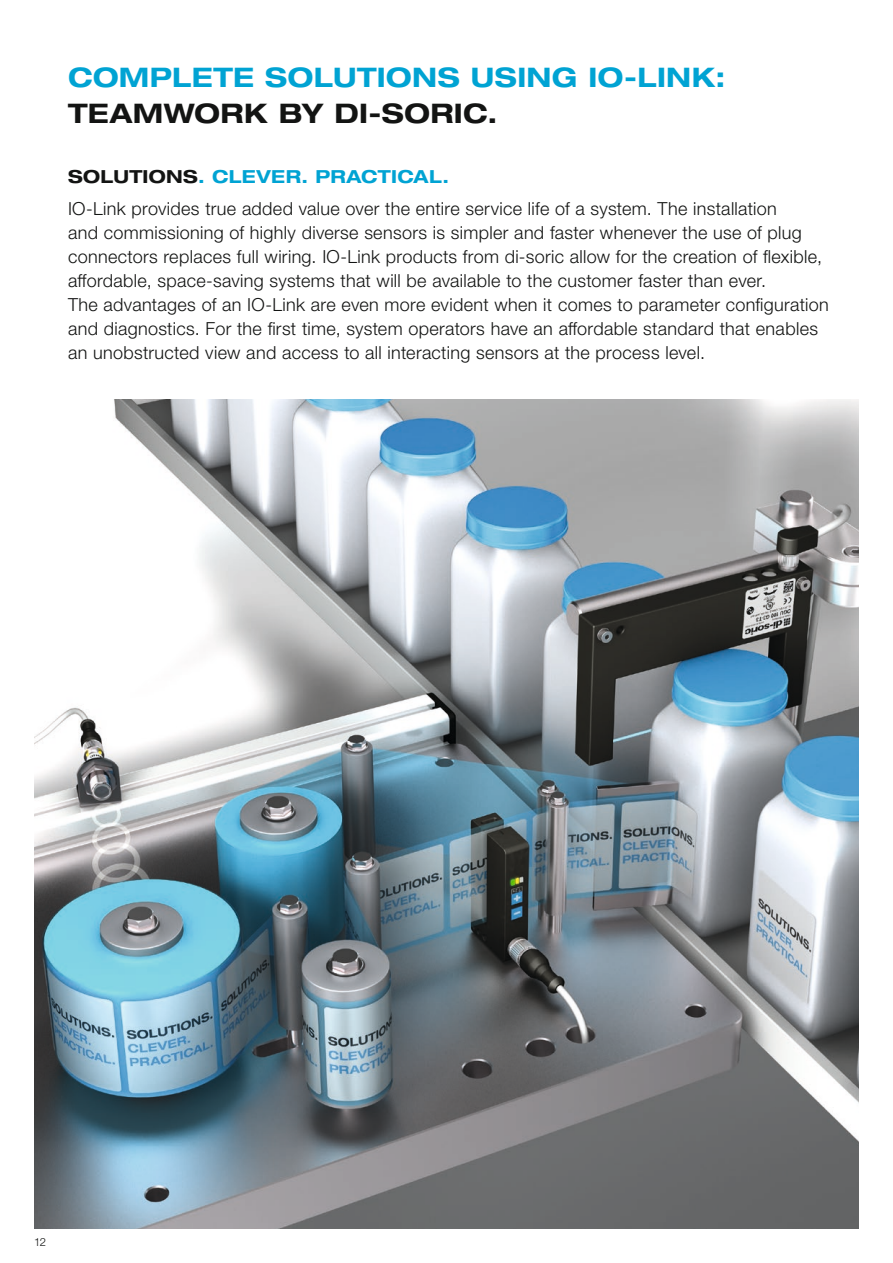
<style>
.page{position:relative;width:893px;height:1263px;background:#fff}
.page>*{position:absolute;margin:0;border:0;box-sizing:border-box;transform-origin:0 0}
.t1{font:700 expanded 27px "Helvetica Neue LTW1 G";letter-spacing:.015em;color:#00a3d3}
.t2{font:700 expanded 27px "Helvetica Neue LTW1 G";letter-spacing:.015em;color:#131413}
.t3{font:300 18px/24px "Helvetica Neue LTW1 G";letter-spacing:.02em;color:#131413}
.t4{font:300 11.25px "Helvetica Neue LTW1 G";color:#131413}
.s1{font-weight:700;font-stretch:expanded}
.s2{font-weight:700;font-stretch:expanded;color:#00a3d3}
</style>
<div class="page">
<img style="left:34px;top:400px;width:825px;height:829px">
<h1 class="t1" style="left:68px;top:60px;width:659px">COMPLETE SOLUTIONS USING IO-LINK:</h1>
<h1 class="t2" style="left:68px;top:96px;width:431px">TEAMWORK BY DI-SORIC.</h1>
<p class="t3" style="left:68px;top:160px;width:710px;line-height:32.5px"><span class="s1">SOLUTIONS</span><span class="s2">. CLEVER. PRACTICAL.<br></span>IO-Link provides true added value over the entire service life of a system. The installation</p>
<p class="t3" style="left:68px;top:221px;width:762px">and commissioning of highly diverse sensors is simpler and faster whenever the use of plug connectors replaces full wiring. IO-Link products from di-soric allow for the creation of flexible, affordable, space-saving systems that will be available to the customer faster than ever.<br>The advantages of an IO-Link are even more evident when it comes to parameter configuration and diagnostics. For the first time, system operators have an affordable standard that enables an unobstructed view and access to all interacting sensors at the process level.</p>
<p class="t4" style="left:34px;top:1234px;width:14px">12</p>
</div>
